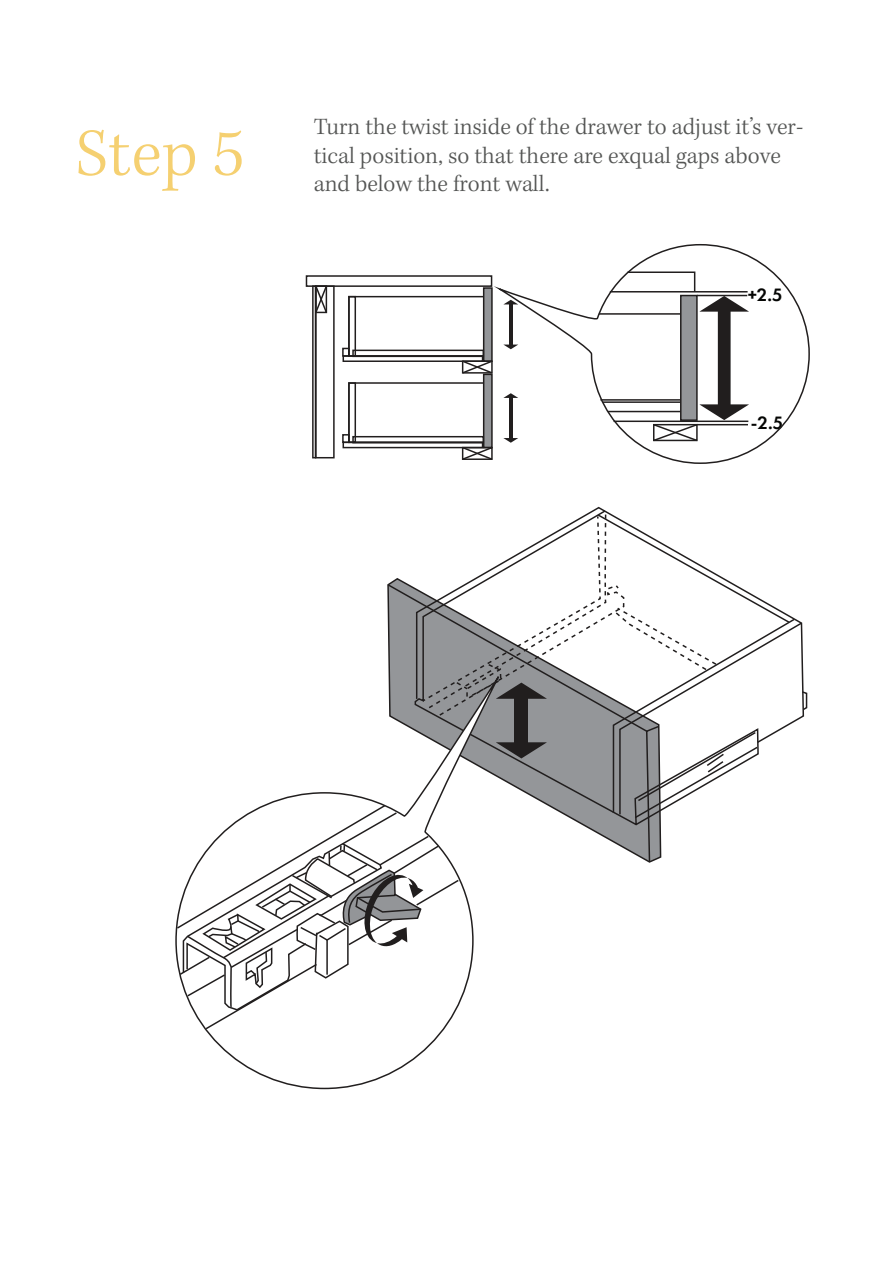
<style>
.page{position:relative;width:893px;height:1263px;background:#fff}
.page>*{position:absolute;margin:0;border:0;box-sizing:border-box;transform-origin:0 0}
.t1{font:300 69px "Kepler Std";color:#f5d071}
.t2{font:300 24px/28.8px "Kepler Std";color:#545554}
.t3{font:600 18.45px "Futura PT Web";color:#050604}
</style>
<div class="page">
<div style="left:306px;top:275px;width:186px;height:12px;border:2px solid #211e1e"></div>
<div style="left:348px;top:296px;width:137px;height:61px;border:2px solid #211e1e"></div>
<div style="left:483px;top:287px;width:10px;height:75px;background:#949699;border:2px solid #211e1e"></div>
<div style="left:343px;top:355px;width:140px;height:7px;border:2px solid #211e1e"></div>
<svg style="left:461px;top:359px;width:32px;height:16px"></svg>
<svg style="left:314px;top:284px;width:14px;height:30px"></svg>
<div style="left:342px;top:348px;width:8px;height:9px;border:2px solid #211e1e"></div>
<div style="left:348px;top:296px;width:8px;height:61px;border:2px solid #211e1e"></div>
<div style="left:352px;top:350px;width:132px;height:7px;border:2px solid #211e1e"></div>
<div style="left:348px;top:382px;width:137px;height:61px;border:2px solid #211e1e"></div>
<div style="left:483px;top:374px;width:10px;height:74px;background:#949699;border:2px solid #211e1e"></div>
<div style="left:343px;top:442px;width:140px;height:6px;border:2px solid #211e1e"></div>
<svg style="left:461px;top:446px;width:32px;height:14px"></svg>
<div style="left:342px;top:434px;width:8px;height:9px;border:2px solid #211e1e"></div>
<div style="left:348px;top:382px;width:8px;height:61px;border:2px solid #211e1e"></div>
<div style="left:352px;top:436px;width:132px;height:7px;border:2px solid #211e1e"></div>
<div style="left:315px;top:285px;width:20px;height:173px;border:2px solid #211e1e"></div>
<div style="left:312px;top:285px;width:4px;height:173px;border:2px solid #211e1e"></div>
<svg style="left:498px;top:244px;width:312px;height:220px"></svg>
<svg style="left:206px;top:1031px;width:237px;height:59px"></svg>
<svg style="left:175px;top:513px;width:633px;height:518px"></svg>
<h1 class="t1" style="left:76px;top:114px;width:170px">Step 5</h1>
<p class="t2" style="left:314px;top:113px;width:491px">Turn the twist inside of the drawer to adjust it’s ver&shy;tical position, so that there are exqual gaps above and below the front wall.</p>
<p class="t3" style="left:748px;top:283px;width:36px">+2.5</p>
<p class="t3" style="left:751px;top:411px;width:34px">-2.5</p>
</div>
